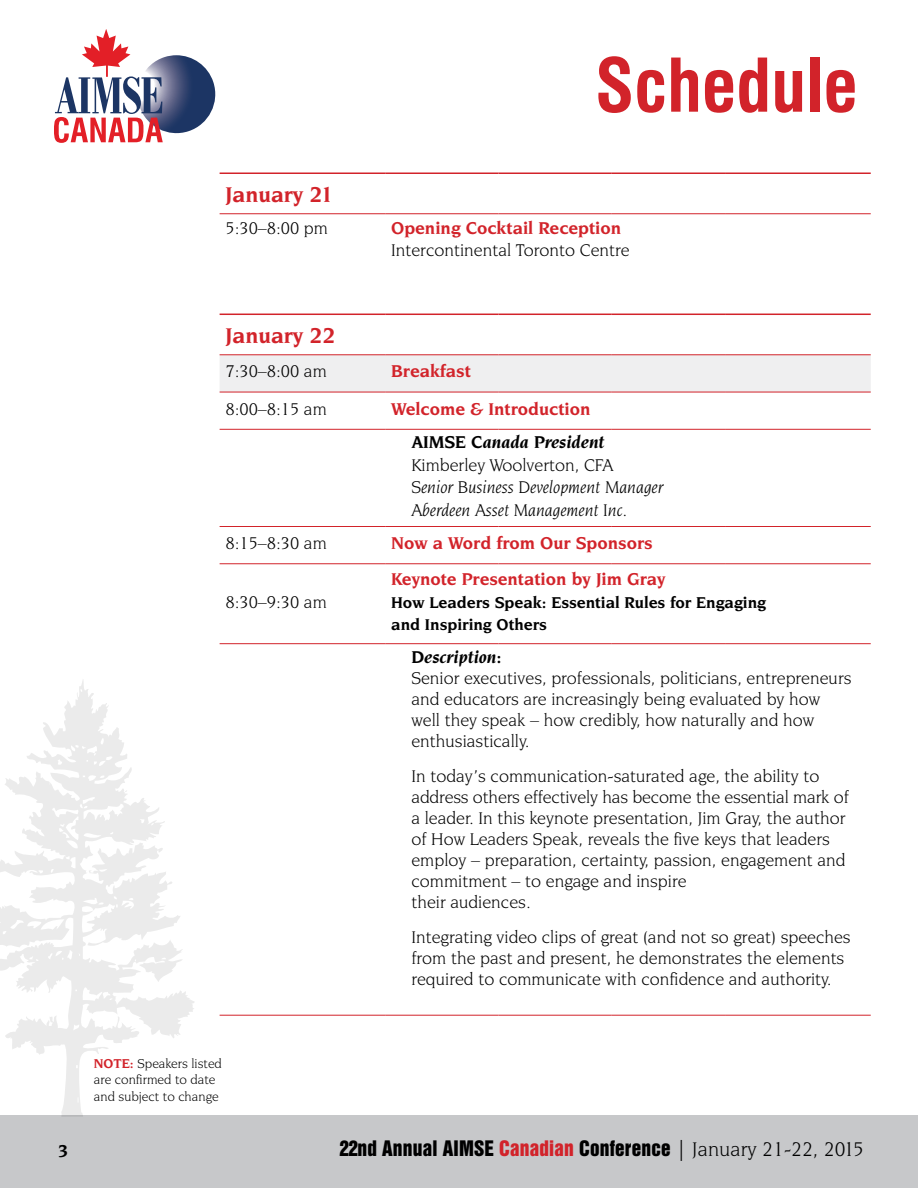
<style>
.page{position:relative;width:918px;height:1188px;background:#fff}
.page>*{position:absolute;margin:0;border:0;box-sizing:border-box;transform-origin:0 0}
.t1{font:700 condensed 72px "Swiss 721 BT";color:#d2232a}
.t2{font:700 22.5px "Novarese IT Cby BT";color:#d2232a}
.t3{font:19.5px "Swiss 921 BT Regular A";letter-spacing:.01em;color:#000}
.t4{font:18px/21px "Novarese IT Cby BT";color:#000}
.t5{font:700 18px "Novarese IT Cby BT";color:#d2232a}
.t6{font:italic 18px/22.5px "Novarese IT Cby BT";color:#000}
.t7{font:italic 700 18px "Novarese IT Cby BT";color:#000}
.t8{font:700 18px "Novarese IT Cby BT";color:#000}
.t9{font:700 16.5px/22.5px "Novarese IT Cby BT";color:#000}
.t10{font:13.5px/16.5px "Novarese IT Cby BT";color:#000}
.s1{font-weight:700;color:#d2232a}
.s2{color:#d2232a}
.s3{font-family:"Novarese IT Cby BT";font-size:21px}
</style>
<div class="page">
<div style="left:0;top:1116px;width:918px;height:72px;background:#c7c8ca"></div>
<svg style="left:0;top:681px;width:195px;height:436px"></svg>
<div style="left:220px;top:355px;width:651px;height:37px;background:#efeff0"></div>
<hr style="left:220px;top:354px;width:165px;height:1px;background:#d2232a">
<hr style="left:385px;top:354px;width:113px;height:1px;background:#d2232a">
<hr style="left:498px;top:354px;width:114px;height:1px;background:#d2232a">
<hr style="left:612px;top:354px;width:113px;height:1px;background:#d2232a">
<hr style="left:725px;top:354px;width:146px;height:1px;background:#d2232a">
<hr style="left:220px;top:392px;width:165px;height:1px;background:#d2232a">
<hr style="left:385px;top:392px;width:113px;height:1px;background:#d2232a">
<hr style="left:498px;top:392px;width:114px;height:1px;background:#d2232a">
<hr style="left:612px;top:392px;width:113px;height:1px;background:#d2232a">
<hr style="left:725px;top:392px;width:146px;height:1px;background:#d2232a">
<hr style="left:220px;top:429px;width:165px;height:1px;background:#d2232a">
<hr style="left:385px;top:429px;width:113px;height:1px;background:#d2232a">
<hr style="left:498px;top:429px;width:114px;height:1px;background:#d2232a">
<hr style="left:612px;top:429px;width:113px;height:1px;background:#d2232a">
<hr style="left:725px;top:429px;width:146px;height:1px;background:#d2232a">
<hr style="left:220px;top:526px;width:165px;height:1px;background:#d2232a">
<hr style="left:385px;top:526px;width:113px;height:1px;background:#d2232a">
<hr style="left:498px;top:526px;width:114px;height:1px;background:#d2232a">
<hr style="left:612px;top:526px;width:113px;height:1px;background:#d2232a">
<hr style="left:725px;top:526px;width:146px;height:1px;background:#d2232a">
<hr style="left:220px;top:563px;width:165px;height:1px;background:#d2232a">
<hr style="left:385px;top:563px;width:113px;height:1px;background:#d2232a">
<hr style="left:498px;top:563px;width:114px;height:1px;background:#d2232a">
<hr style="left:612px;top:563px;width:113px;height:1px;background:#d2232a">
<hr style="left:725px;top:563px;width:146px;height:1px;background:#d2232a">
<hr style="left:220px;top:643px;width:165px;height:1px;background:#d2232a">
<hr style="left:385px;top:643px;width:113px;height:1px;background:#d2232a">
<hr style="left:498px;top:643px;width:114px;height:1px;background:#d2232a">
<hr style="left:612px;top:643px;width:113px;height:1px;background:#d2232a">
<hr style="left:725px;top:643px;width:146px;height:1px;background:#d2232a">
<hr style="left:220px;top:1015px;width:165px;height:1px;background:#d2232a">
<hr style="left:385px;top:1015px;width:113px;height:1px;background:#d2232a">
<hr style="left:498px;top:1015px;width:114px;height:1px;background:#d2232a">
<hr style="left:612px;top:1015px;width:113px;height:1px;background:#d2232a">
<hr style="left:725px;top:1015px;width:146px;height:1px;background:#d2232a">
<hr style="left:220px;top:213px;width:165px;height:1px;background:#d2232a">
<hr style="left:385px;top:213px;width:113px;height:1px;background:#d2232a">
<hr style="left:498px;top:213px;width:114px;height:1px;background:#d2232a">
<hr style="left:612px;top:213px;width:113px;height:1px;background:#d2232a">
<hr style="left:725px;top:213px;width:146px;height:1px;background:#d2232a">
<hr style="left:725px;top:172px;width:146px;height:2px;background:#d2232a">
<hr style="left:220px;top:172px;width:165px;height:2px;background:#d2232a">
<hr style="left:385px;top:172px;width:113px;height:2px;background:#d2232a">
<hr style="left:498px;top:172px;width:114px;height:2px;background:#d2232a">
<hr style="left:612px;top:172px;width:113px;height:2px;background:#d2232a">
<hr style="left:220px;top:314px;width:165px;height:1px;background:#d2232a">
<hr style="left:385px;top:314px;width:113px;height:1px;background:#d2232a">
<hr style="left:498px;top:314px;width:114px;height:1px;background:#d2232a">
<hr style="left:612px;top:314px;width:113px;height:1px;background:#d2232a">
<hr style="left:725px;top:314px;width:146px;height:1px;background:#d2232a">
<svg style="left:54px;top:29px;width:162px;height:114px"></svg>
<h1 class="t1" style="left:595px;top:42px;width:264px">Schedule</h1>
<p class="t2" style="left:226px;top:181px;width:109px">January 21</p>
<p class="t4" style="left:226px;top:217px;width:104px">5:30–8:00 pm</p>
<p class="t5" style="left:391px;top:216px;width:232px">Opening Cocktail Reception</p>
<p class="t4" style="left:391px;top:239px;width:240px">Intercontinental Toronto Centre</p>
<p class="t2" style="left:226px;top:322px;width:112px">January 22</p>
<p class="t4" style="left:226px;top:361px;width:103px">7:30–8:00 am</p>
<p class="t5" style="left:391px;top:360px;width:81px">Breakfast</p>
<p class="t4" style="left:226px;top:398px;width:103px">8:00–8:15 am</p>
<p class="t5" style="left:391px;top:398px;width:201px">Welcome &amp; Introduction</p>
<p class="t7" style="left:411px;top:431px;width:195px">AIMSE Canada President</p>
<p class="t4" style="left:411px;top:454px;width:203px">Kimberley Woolverton, CFA</p>
<p class="t6" style="left:411px;top:476px;width:253px">Senior Business Development Manager<br>Aberdeen Asset Management Inc.</p>
<p class="t4" style="left:226px;top:533px;width:103px">8:15–8:30 am</p>
<p class="t5" style="left:391px;top:532px;width:263px">Now a Word from Our Sponsors</p>
<p class="t4" style="left:226px;top:591px;width:103px">8:30–9:30 am</p>
<p class="t10" style="left:94px;top:1055px;width:130px"><span class="s1">NOTE:</span> Speakers listed are confirmed to date and subject to change</p>
<p class="t5" style="left:391px;top:568px;width:276px">Keynote Presentation by Jim Gray</p>
<p class="t9" style="left:391px;top:591px;width:376px">How Leaders Speak: Essential Rules for Engaging and Inspiring Others</p>
<p class="t7" style="left:411px;top:646px;width:92px">Description:</p>
<p class="t4" style="left:411px;top:668px;width:442px">Senior executives, professionals, politicians, entrepreneurs and educators are increasingly being evaluated by how well they speak – how credibly, how naturally and how enthusiastically.</p>
<p class="t4" style="left:411px;top:765px;width:439px">In today’s communication-saturated age, the ability to address others effectively has become the essential mark of a leader. In this keynote presentation, Jim Gray, the author of How Leaders Speak, reveals the five keys that leaders employ – preparation, certainty, passion, engagement and commitment – to engage and inspire<br>their audiences.</p>
<p class="t4" style="left:411px;top:926px;width:441px">Integrating video clips of great (and not so great) speeches from the past and present, he demonstrates the elements required to communicate with confidence and authority.</p>
<p class="t8" style="left:58px;top:1140px;width:12px">3</p>
<p class="t3" style="left:340px;top:1136px;width:526px">22nd Annual AIMSE <span class="s2">Canadian</span> Conference <span class="s3">| January 21-22, 2015</span></p>
</div>
